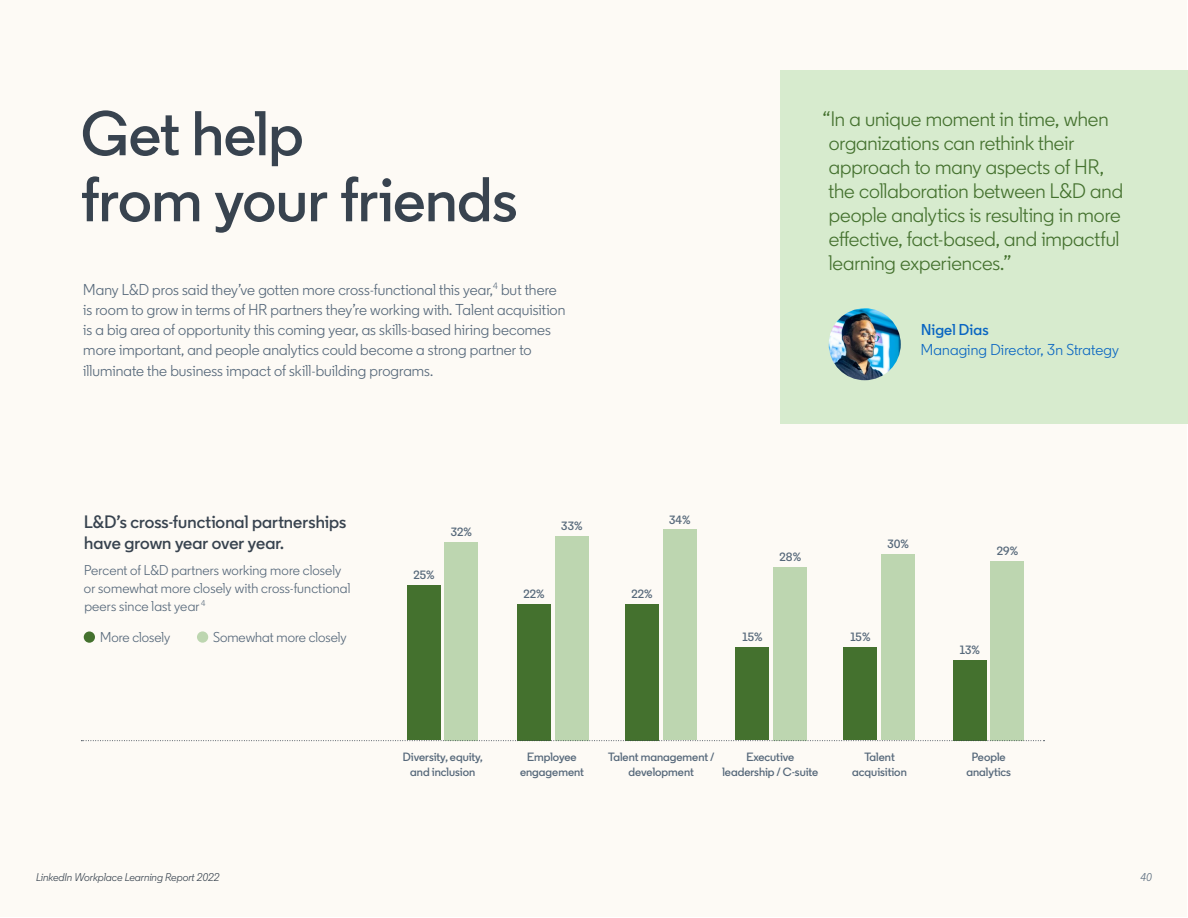
<style>
.page{position:relative;width:1188px;height:918px;background:#fff}
.page>*{position:absolute;margin:0;border:0;box-sizing:border-box;transform-origin:0 0}
.t1{font:600 63px/66px "Community";letter-spacing:-.005em;color:#38434f}
.t2{font:21px/24px "Community";letter-spacing:-.005em;color:#44712e}
.t3{font:600 18px/21.6px "Community";letter-spacing:.005em;color:#38434f}
.t4{font:15.75px/20.2px "Community";letter-spacing:.005em;color:#56687a}
.t5{font:15.75px "Community";letter-spacing:.01em;color:#0a66c2}
.t6{font:600 15.75px "Community";letter-spacing:.01em;color:#0a66c2}
.t7{font:14.25px/18px "Community";letter-spacing:.005em;color:#56687a}
.t8{font:600 12px/14.4px "Community";color:#56687a;text-align:center}
.t9{font:italic 11.25px "Community";color:#38434f}
.t10{font:italic 11.25px "Community";color:#56687a}
</style>
<div class="page">
<div style="left:1px;top:1px;width:1186px;height:916px;background:#fdfaf5"></div>
<div style="left:780px;top:70px;width:408px;height:354px;background:#d7ebce"></div>
<img style="left:829px;top:308px;width:72px;height:72px;border-radius:36px">
<div style="left:407px;top:585px;width:34px;height:155px;background:#44712e"></div>
<div style="left:445px;top:542px;width:33px;height:198px;background:#bdd6b0"></div>
<div style="left:625px;top:604px;width:34px;height:136px;background:#44712e"></div>
<div style="left:663px;top:530px;width:34px;height:210px;background:#bdd6b0"></div>
<div style="left:953px;top:660px;width:34px;height:80px;background:#44712e"></div>
<div style="left:991px;top:561px;width:33px;height:179px;background:#bdd6b0"></div>
<div style="left:844px;top:647px;width:33px;height:93px;background:#44712e"></div>
<div style="left:882px;top:554px;width:33px;height:186px;background:#bdd6b0"></div>
<div style="left:555px;top:536px;width:34px;height:204px;background:#bdd6b0"></div>
<div style="left:517px;top:604px;width:34px;height:136px;background:#44712e"></div>
<div style="left:774px;top:567px;width:33px;height:173px;background:#bdd6b0"></div>
<div style="left:736px;top:647px;width:33px;height:93px;background:#44712e"></div>
<div style="left:84px;top:631px;width:11px;height:12px;background:#44712e;border-radius:50%"></div>
<div style="left:197px;top:631px;width:11px;height:12px;background:#bdd6b0;border-radius:50%"></div>
<svg style="left:81px;top:740px;width:964px;height:1px"></svg>
<h1 class="t1" style="left:81px;top:100px;width:438px">Get help<br>from your friends</h1>
<p class="t4" style="left:83px;top:279px;width:484px">Many L&amp;D pros said they’ve gotten more cross-functional this year,<sup>4</sup> but there is room to grow in terms of HR partners they’re working with. Talent acquisition is a big area of opportunity this coming year, as skills-based hiring becomes more important, and people analytics could become a strong partner to illuminate the business impact of skill-building programs.</p>
<h2 class="t2" style="left:823px;top:106px;width:302px">“In a unique moment in time, when organizations can rethink their approach to many aspects of HR, the collaboration between L&amp;D and people analytics is resulting in more effective, fact-based, and impactful learning experiences.”</h2>
<p class="t6" style="left:921px;top:320px;width:69px">Nigel Dias</p>
<p class="t5" style="left:921px;top:340px;width:200px">Managing Director, 3n Strategy</p>
<p class="t3" style="left:84px;top:510px;width:264px">L&amp;D’s cross-functional partnerships have grown year over year.</p>
<p class="t7" style="left:84px;top:561px;width:268px">Percent of L&amp;D partners working more closely or somewhat more closely with cross-functional peers since last year <sup>4</sup></p>
<p class="t8" style="left:413px;top:568px;width:23px">25%</p>
<p class="t8" style="left:451px;top:525px;width:23px">32%</p>
<p class="t8" style="left:561px;top:518px;width:23px">33%</p>
<p class="t8" style="left:523px;top:587px;width:23px">22%</p>
<p class="t8" style="left:669px;top:512px;width:23px">34%</p>
<p class="t8" style="left:631px;top:587px;width:23px">22%</p>
<p class="t7" style="left:100px;top:628px;width:72px">More closely</p>
<p class="t7" style="left:213px;top:628px;width:135px">Somewhat more closely</p>
<p class="t8" style="left:742px;top:630px;width:22px">15%</p>
<p class="t8" style="left:780px;top:549px;width:23px">28%</p>
<p class="t8" style="left:887px;top:537px;width:23px">30%</p>
<p class="t8" style="left:850px;top:630px;width:22px">15%</p>
<p class="t8" style="left:997px;top:544px;width:23px">29%</p>
<p class="t8" style="left:960px;top:642px;width:22px">13%</p>
<p class="t8" style="left:403px;top:750px;width:82px">Diversity, equity, and inclusion</p>
<p class="t8" style="left:852px;top:750px;width:56px">Talent acquisition</p>
<p class="t8" style="left:520px;top:750px;width:65px">Employee engagement</p>
<p class="t8" style="left:966px;top:750px;width:46px">People analytics</p>
<p class="t8" style="left:608px;top:750px;width:108px">Talent management / development</p>
<p class="t8" style="left:722px;top:750px;width:97px">Executive leadership / C-suite</p>
<p class="t9" style="left:36px;top:871px;width:185px">LinkedIn Workplace Learning Report 2022</p>
<p class="t10" style="left:1141px;top:871px;width:13px">40</p>
</div>
